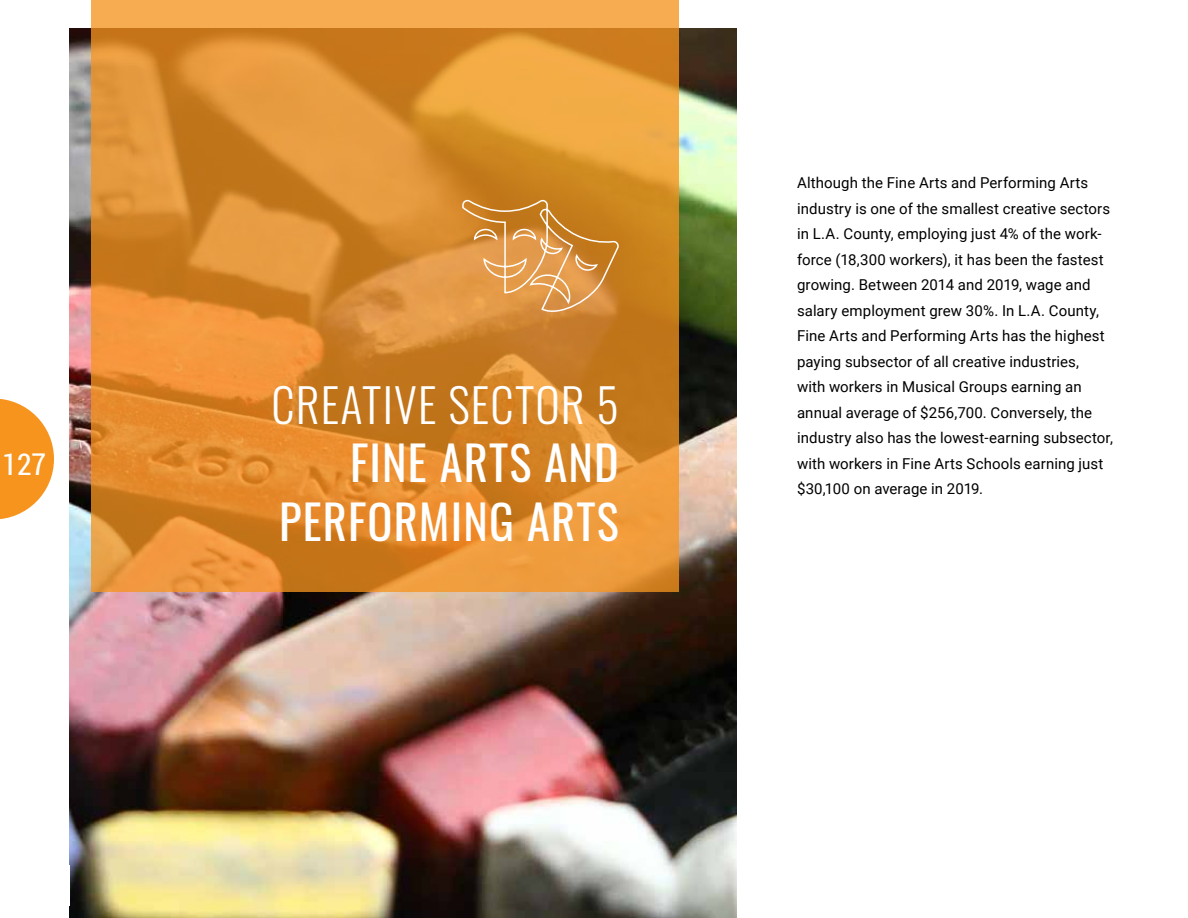
<style>
.page{position:relative;width:1188px;height:918px;background:#fff}
.page>*{position:absolute;margin:0;border:0;box-sizing:border-box;transform-origin:0 0}
.t1{font:46.5px/58.5px "Oswald";letter-spacing:.025em;color:#fff;text-align:right}
.t2{font:300 46.5px "Oswald";letter-spacing:.025em;color:#fff}
.t3{font:30px "Roboto Condensed";color:#fff}
.t4{font:15px/25.5px "Roboto";letter-spacing:.005em;color:#000}
</style>
<div class="page">
<svg style="left:0;top:399px;width:54px;height:120px"></svg>
<img style="left:69px;top:29px;width:668px;height:889px">
<svg style="left:91px;top:0;width:587px;height:592px;background:#dd8d30"></svg>
<svg style="left:461px;top:199px;width:160px;height:118px;background:#d89547"></svg>
<h2 class="t3" style="left:3px;top:443px;width:45px">127</h2>
<h1 class="t2" style="left:272px;top:363px;width:349px">CREATIVE SECTOR 5</h1>
<h1 class="t1" style="left:279px;top:429px;width:341px">FINE ARTS AND<br>PERFORMING ARTS</h1>
<p class="t4" style="left:797px;top:170px;width:318px">Although the Fine Arts and Performing Arts industry is one of the smallest creative sectors in L.A. County, employing just 4% of the work&shy;force (18,300 workers), it has been the fastest growing. Between 2014 and 2019, wage and salary employment grew 30%. In L.A. County, Fine Arts and Performing Arts has the highest paying subsector of all creative industries,<br>with workers in Musical Groups earning an annual average of $256,700. Conversely, the industry also has the lowest-earning subsector, with workers in Fine Arts Schools earning just $30,100 on average in 2019.</p>
</div>
